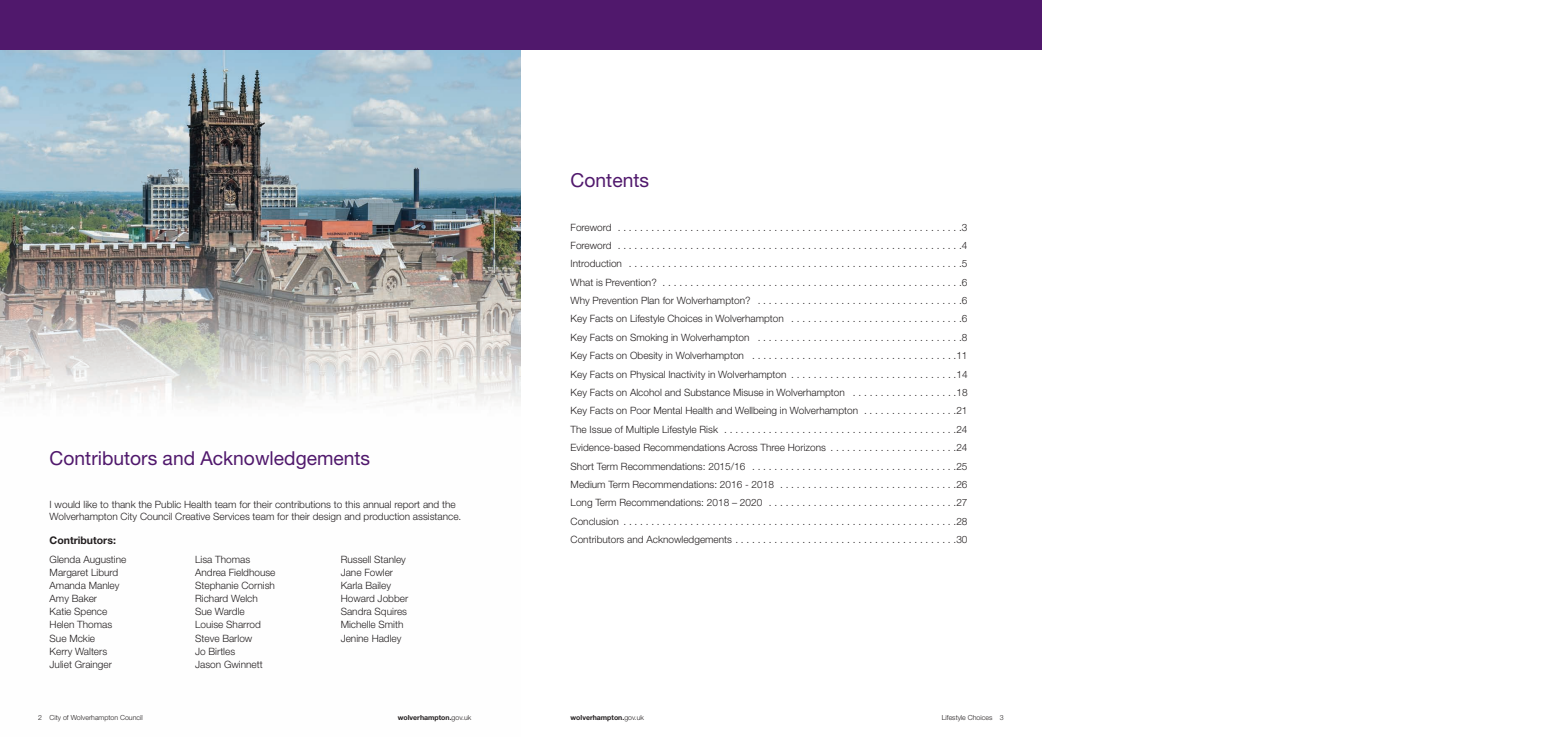
<style>
.page{position:relative;width:1563px;height:737px;background:#fff}
.page>*{position:absolute;margin:0;border:0;box-sizing:border-box;transform-origin:0 0}
.t1{font:19.25px "Helvetica Neue LT Std";color:#50186c}
.t2{font:700 10.5px "Helvetica Neue LT Std";color:#231f20}
.t3{font:300 10.06px/13.1px "Helvetica Neue LT Std";color:#231f20}
.t4{font:300 7px "Helvetica Neue LT Std";color:#231f20}
.t5{font:700 7px "Helvetica Neue LT Std";color:#231f20}
.s1{font-weight:300}
</style>
<div class="page">
<img style="left:0;top:50px;width:521px;height:358px">
<div style="left:521px;top:0;width:521px;height:50px;background:#50186c"></div>
<div style="left:0;top:0;width:521px;height:50px;background:#50186c"></div>
<h1 class="t1" style="left:50px;top:451px;width:322px">Contributors and Acknowledgements</h1>
<p class="t3" style="left:50px;top:499px;width:413px;line-height:12.2px">I would like to thank the Public Health team for their contributions to this annual report and the<br>Wolverhampton City Council Creative Services team for their design and production assistance.</p>
<p class="t3" style="left:50px;top:553px;width:78px">Glenda Augustine<br>Margaret Liburd<br>Amanda Manley<br>Amy Baker<br>Katie Spence<br>Helen Thomas<br>Sue Mckie<br>Kerry Walters<br>Juliet Grainger</p>
<p class="t3" style="left:195px;top:553px;width:82px">Lisa Thomas<br>Andrea Fieldhouse<br>Stephanie Cornish<br>Richard Welch<br>Sue Wardle<br>Louise Sharrod<br>Steve Barlow<br>Jo Birtles<br>Jason Gwinnett</p>
<p class="t3" style="left:341px;top:553px;width:69px">Russell Stanley<br>Jane Fowler<br>Karla Bailey<br>Howard Jobber<br>Sandra Squires<br>Michelle Smith<br>Jenine Hadley</p>
<p class="t2" style="left:50px;top:537px;width:68px">Contributors:</p>
<h1 class="t1" style="left:570px;top:174px;width:80px">Contents</h1>
<p class="t3" style="left:570px;top:219px;width:398px;line-height:18.4px;text-align:justify">Foreword . . . . . . . . . . . . . . . . . . . . . . . . . . . . . . . . . . . . . . . . . . . . . . . . . . . . . . . . . . . . . .3<br>Foreword . . . . . . . . . . . . . . . . . . . . . . . . . . . . . . . . . . . . . . . . . . . . . . . . . . . . . . . . . . . . . .4<br>Introduction . . . . . . . . . . . . . . . . . . . . . . . . . . . . . . . . . . . . . . . . . . . . . . . . . . . . . . . . . . . .5<br>What is Prevention? . . . . . . . . . . . . . . . . . . . . . . . . . . . . . . . . . . . . . . . . . . . . . . . . . . . . . .6<br>Why Prevention Plan for Wolverhampton? . . . . . . . . . . . . . . . . . . . . . . . . . . . . . . . . . . . . .6<br>Key Facts on Lifestyle Choices in Wolverhampton . . . . . . . . . . . . . . . . . . . . . . . . . . . . . . .6<br>Key Facts on Smoking in Wolverhampton . . . . . . . . . . . . . . . . . . . . . . . . . . . . . . . . . . . . .8<br>Key Facts on Obesity in Wolverhampton . . . . . . . . . . . . . . . . . . . . . . . . . . . . . . . . . . . . .11<br>Key Facts on Physical Inactivity in Wolverhampton . . . . . . . . . . . . . . . . . . . . . . . . . . . . . .14<br>Key Facts on Alcohol and Substance Misuse in Wolverhampton . . . . . . . . . . . . . . . . . . .18<br>Key Facts on Poor Mental Health and Wellbeing in Wolverhampton . . . . . . . . . . . . . . . . .21<br>The Issue of Multiple Lifestyle Risk . . . . . . . . . . . . . . . . . . . . . . . . . . . . . . . . . . . . . . . . . .24<br>Evidence-based Recommendations Across Three Horizons . . . . . . . . . . . . . . . . . . . . . . .24<br>Short Term Recommendations: 2015/16 . . . . . . . . . . . . . . . . . . . . . . . . . . . . . . . . . . . . .25<br>Medium Term Recommendations: 2016 - 2018 . . . . . . . . . . . . . . . . . . . . . . . . . . . . . . . .26<br>Long Term Recommendations: 2018 – 2020 . . . . . . . . . . . . . . . . . . . . . . . . . . . . . . . . . .27<br>Conclusion . . . . . . . . . . . . . . . . . . . . . . . . . . . . . . . . . . . . . . . . . . . . . . . . . . . . . . . . . . . .28<br>Contributors and Acknowledgements . . . . . . . . . . . . . . . . . . . . . . . . . . . . . . . . . . . . . . . .30</p>
<p class="t4" style="left:38px;top:714px;width:106px">2 City of Wolverhampton Council</p>
<p class="t5" style="left:398px;top:714px;width:75px">wolverhampton.<span class="s1">gov.uk</span></p>
<p class="t5" style="left:570px;top:714px;width:75px">wolverhampton.<span class="s1">gov.uk</span></p>
<p class="t4" style="left:942px;top:714px;width:63px">Lifestyle Choices 3</p>
</div>
